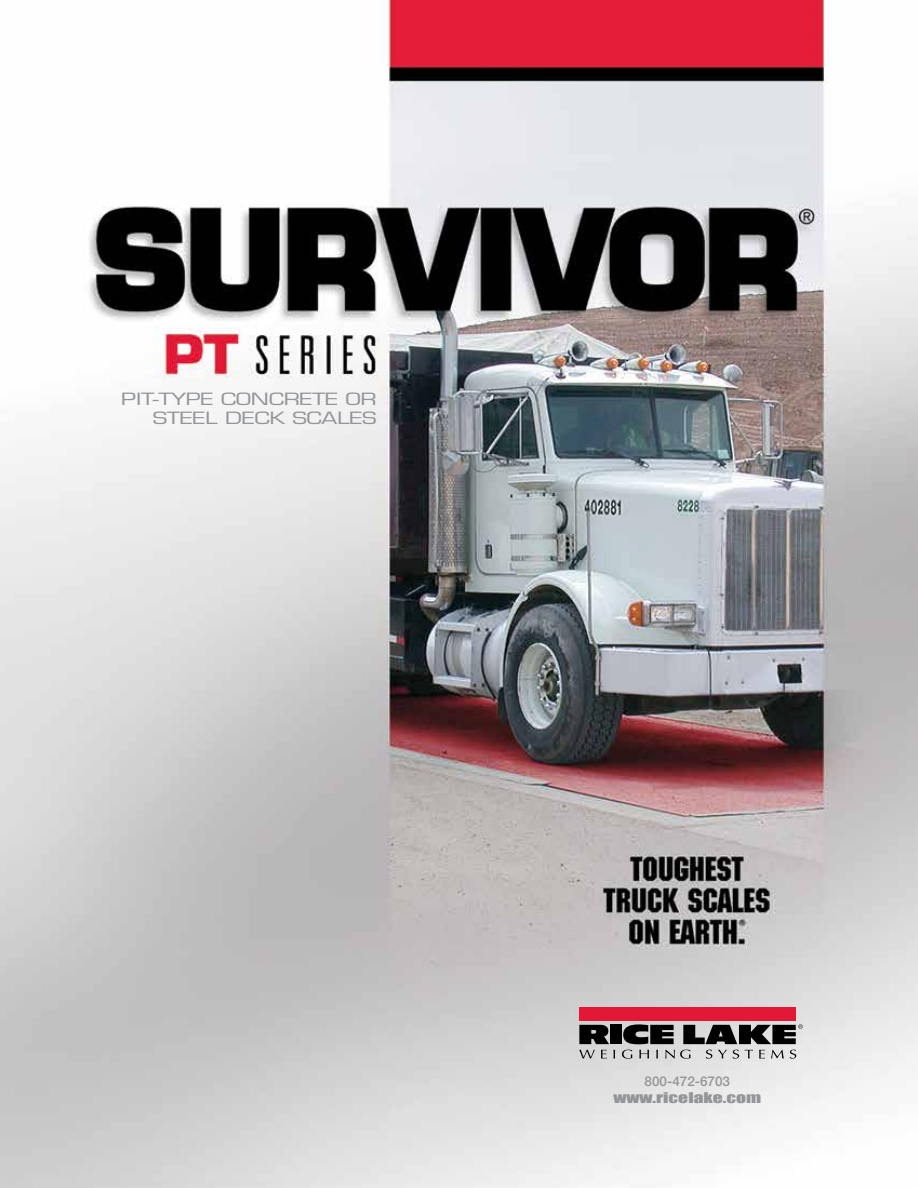
<style>
.page{position:relative;width:918px;height:1188px;background:#fff}
.page>*{position:absolute;margin:0;border:0;box-sizing:border-box;transform-origin:0 0}
.t1{font:16.5px/19.5px "Eurostile LT Std";letter-spacing:-.015em;color:#939598;text-align:right;scale:1.4 1}
.t2{font:13.5px "Impact";color:#939598;scale:1.45 1}
.t3{font:500 13.5px "Helvetica Neue LT Std";color:#939598}
</style>
<div class="page">
<img style="left:0;top:0;width:918px;height:1188px">
<div style="left:579px;top:1007px;width:217px;height:13px;background:#e31837"></div>
<svg style="left:579px;top:1025px;width:30px;height:19px"></svg>
<div style="left:610px;top:1025px;width:12px;height:19px;background:#000"></div>
<svg style="left:623px;top:1024px;width:51px;height:20px"></svg>
<svg style="left:579px;top:1050px;width:16px;height:8px"></svg>
<svg style="left:601px;top:1050px;width:6px;height:8px"></svg>
<svg style="left:622px;top:1050px;width:10px;height:9px"></svg>
<svg style="left:639px;top:1050px;width:10px;height:8px"></svg>
<svg style="left:656px;top:1050px;width:2px;height:8px"></svg>
<svg style="left:665px;top:1050px;width:26px;height:9px"></svg>
<svg style="left:706px;top:1050px;width:6px;height:9px"></svg>
<svg style="left:718px;top:1050px;width:9px;height:8px"></svg>
<svg style="left:733px;top:1050px;width:6px;height:9px"></svg>
<svg style="left:745px;top:1050px;width:8px;height:8px"></svg>
<svg style="left:759px;top:1050px;width:6px;height:8px"></svg>
<svg style="left:771px;top:1050px;width:13px;height:8px"></svg>
<svg style="left:790px;top:1050px;width:6px;height:9px"></svg>
<svg style="left:683px;top:1024px;width:120px;height:20px;background:#494949"></svg>
<p class="t1" style="left:121px;top:389px;width:184px">PIT-TYPE CONCRETE OR<br>STEEL DECK SCALES</p>
<p class="t3" style="left:645px;top:1073px;width:87px">800-472-6703</p>
<p class="t2" style="left:613px;top:1087px;width:104px">www.ricelake.com</p>
</div>
